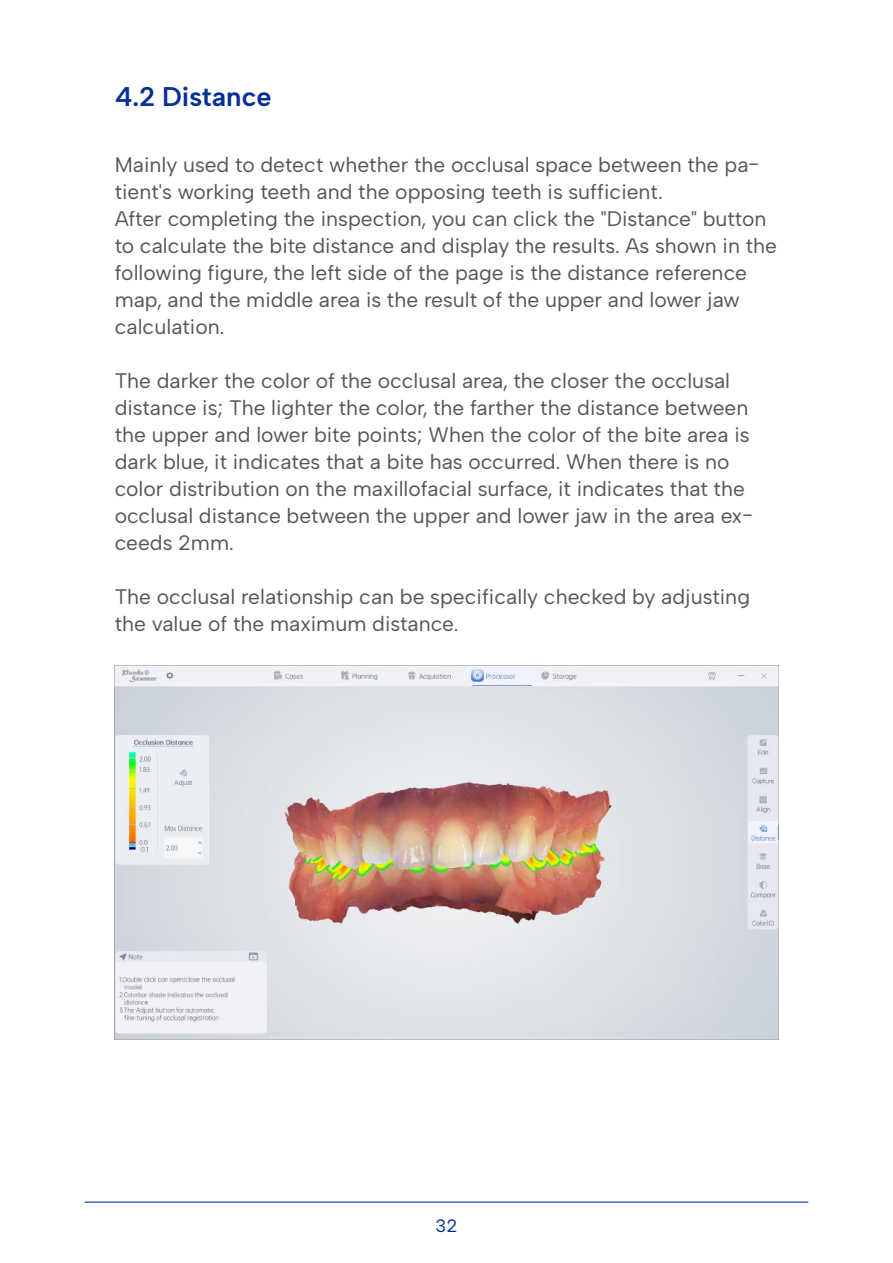
<style>
.page{position:relative;width:893px;height:1263px;background:#fff}
.page>*{position:absolute;margin:0;border:0;box-sizing:border-box;transform-origin:0 0}
.t1{font:600 27px "Albert Sans";color:#063096}
.t2{font:21px/27px "Albert Sans";color:#585757}
.t3{font:18px "Albert Sans";color:#063096}
</style>
<div class="page">
<hr style="left:85px;top:1201px;width:723px;height:2px;background:#063096">
<svg style="left:114px;top:665px;width:665px;height:375px;background:#d9d3d3"></svg>
<p class="t1" style="left:115px;top:80px;width:158px">4.2 Distance</p>
<p class="t2" style="left:115px;top:151px;width:664px">Mainly used to detect whether the occlusal space between the pa&shy;tient's working teeth and the opposing teeth is sufficient.<br>After completing the inspection, you can click the "Distance" button to calculate the bite distance and display the results. As shown in the following figure, the left side of the page is the distance reference map, and the middle area is the result of the upper and lower jaw calculation.</p>
<p class="t2" style="left:115px;top:367px;width:641px">The darker the color of the occlusal area, the closer the occlusal distance is; The lighter the color, the farther the distance between the upper and lower bite points; When the color of the bite area is dark blue, it indicates that a bite has occurred. When there is no color distribution on the maxillofacial surface, it indicates that the occlusal distance between the upper and lower jaw in the area ex&shy;ceeds 2mm.</p>
<p class="t2" style="left:115px;top:583px;width:637px">The occlusal relationship can be specifically checked by adjusting the value of the maximum distance.</p>
<p class="t3" style="left:436px;top:1214px;width:23px">32</p>
</div>
